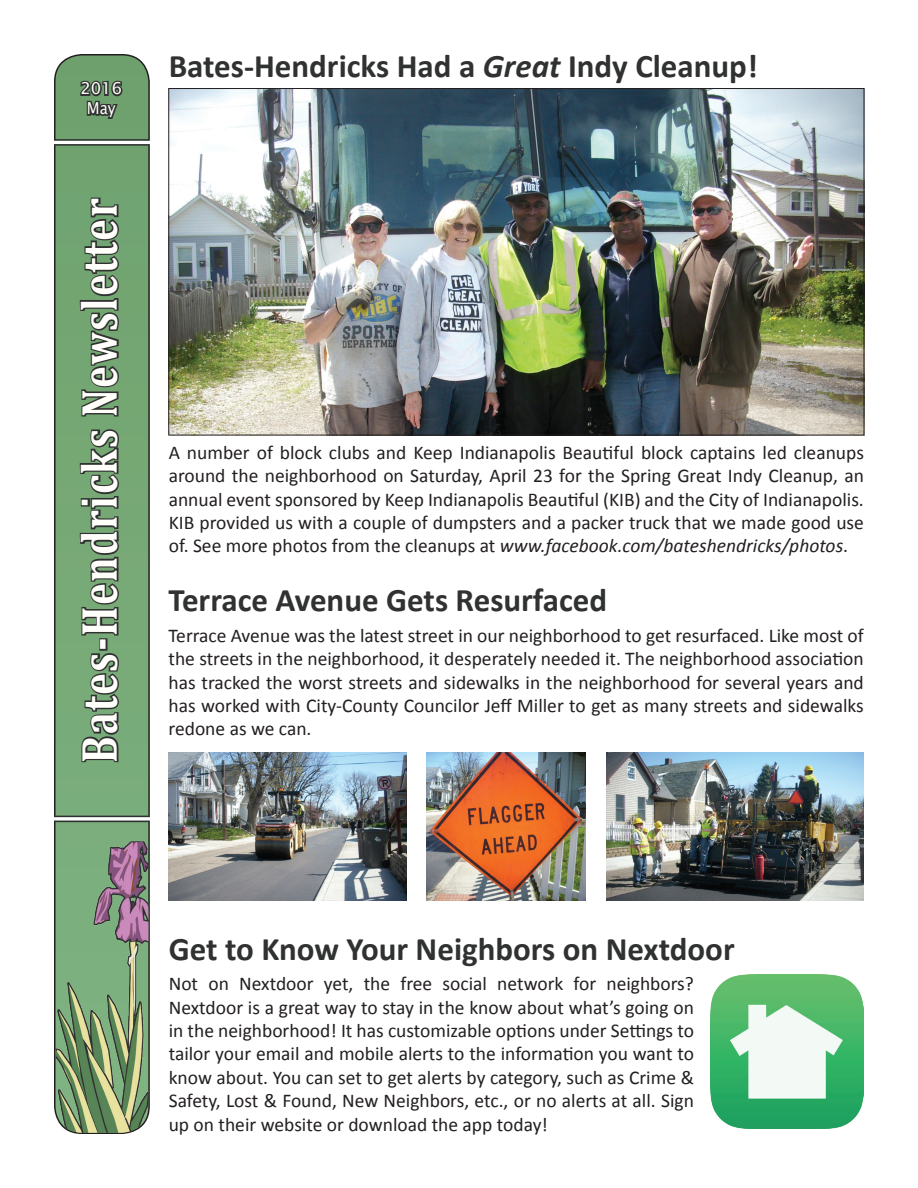
<style>
.page{position:relative;width:918px;height:1188px;background:#fff}
.page>*{position:absolute;margin:0;border:0;box-sizing:border-box;transform-origin:0 0}
.t1{font:700 51px "Cambria";letter-spacing:.04em;color:#fffefa;scale:.8 1}
.t2{font:700 33px "Calibri";color:#303131}
.t3{font:19.5px/23.4px "Calibri";color:#231f20;text-align:justify}
.t4{font:16.5px/19.8px "Lucida Sans Unicode";color:#fffefa;text-align:center}
.s1{font-style:italic}
</style>
<div class="page">
<div style="left:55px;top:55px;width:94px;height:1062px;background:#76a874"></div>
<div style="left:54px;top:54px;width:96px;height:1080px;border:2px solid #231f20;border-radius:27px"></div>
<hr style="left:52px;top:141px;width:99px;height:3px;background:#fff">
<hr style="left:55px;top:139px;width:94px;height:2px;background:#303131">
<hr style="left:55px;top:144px;width:94px;height:2px;background:#303131">
<svg style="left:54px;top:817px;width:96px;height:4px"></svg>
<hr style="left:55px;top:816px;width:94px;height:1px;background:#303131">
<hr style="left:55px;top:821px;width:94px;height:1px;background:#303131">
<img style="left:56px;top:841px;width:92px;height:292px">
<svg style="left:80px;top:651px;width:41px;height:113px;background:#5a775b"></svg>
<div style="left:99px;top:638px;width:8px;height:13px;border:3px solid #303131"></div>
<svg style="left:78px;top:427px;width:43px;height:210px;background:#5a795a"></svg>
<svg style="left:78px;top:196px;width:44px;height:222px;background:#597959"></svg>
<svg style="left:79px;top:78px;width:46px;height:43px;background:#547154"></svg>
<img style="left:169px;top:752px;width:237px;height:149px">
<img style="left:171px;top:90px;width:691px;height:343px">
<img style="left:606px;top:752px;width:258px;height:149px">
<img style="left:427px;top:752px;width:158px;height:149px">
<img style="left:710px;top:975px;width:154px;height:153px">
<p class="t4" style="left:80px;top:79px;width:43px">2016<br>May</p>
<h1 class="t1" style="left:64px;top:763px;width:707px;rotate:-90deg">Bates-Hendricks Newsletter</h1>
<h2 class="t2" style="left:169px;top:43px;width:591px">Bates-Hendricks Had a <span class="s1">Great</span> Indy Cleanup!</h2>
<p class="t3" style="left:169px;top:440px;width:697px">A number of block clubs and Keep Indianapolis Beautiful block captains led cleanups around the neighborhood on Saturday, April 23 for the Spring Great Indy Cleanup, an annual event sponsored by Keep Indianapolis Beautiful (KIB) and the City of Indianapolis.<br>KIB provided us with a couple of dumpsters and a packer truck that we made good use of. See more photos from the cleanups at <span class="s1">www.facebook.com/bateshendricks/photos</span>.</p>
<h2 class="t2" style="left:169px;top:577px;width:440px">Terrace Avenue Gets Resurfaced</h2>
<p class="t3" style="left:169px;top:623px;width:697px">Terrace Avenue was the latest street in our neighborhood to get resurfaced. Like most of the streets in the neighborhood, it desperately needed it. The neighborhood association has tracked the worst streets and sidewalks in the neighborhood for several years and has worked with City-County Councilor Jeff Miller to get as many streets and sidewalks redone as we can.</p>
<h2 class="t2" style="left:169px;top:925px;width:568px">Get to Know Your Neighbors on Nextdoor</h2>
<p class="t3" style="left:169px;top:971px;width:527px">Not on Nextdoor yet, the free social network for neighbors?<br>Nextdoor is a great way to stay in the know about what’s going on in the neighborhood! It has customizable options under Settings to tailor your email and mobile alerts to the information you want to know about. You can set to get alerts by category, such as Crime &amp; Safety, Lost &amp; Found, New Neighbors, etc., or no alerts at all. Sign up on their website or download the app today!</p>
</div>
